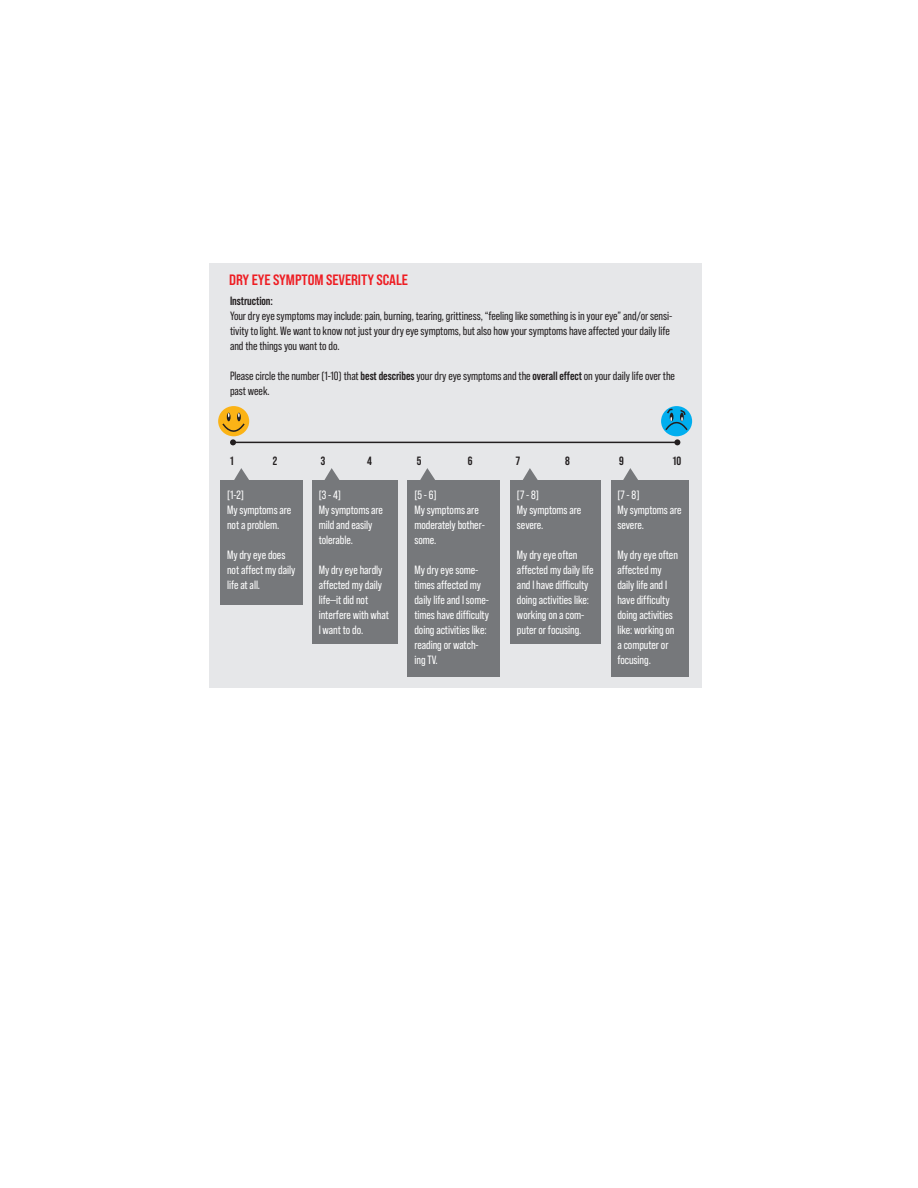
<style>
.page{position:relative;width:918px;height:1188px;background:#fff}
.page>*{position:absolute;margin:0;border:0;box-sizing:border-box;transform-origin:0 0}
.table_section_header{font:15px "Bebas Neue Pro Sm E Bd";letter-spacing:-.005em;color:#ee1d23}
.feature_sidebar_text{font:12px/15px "Bebas Neue Pro";letter-spacing:-.005em;color:#fff}
.feature_sidebar_text-2{font:12px/15px "Bebas Neue Pro";letter-spacing:-.005em;color:#231f20}
.feature_sidebar_text-3{font:700 12px "Bebas Neue Pro";letter-spacing:-.005em;color:#231f20}
.s1{font-weight:700}
</style>
<div class="page">
<div style="left:209px;top:263px;width:493px;height:424px;background:#e6e7e9"></div>
<hr style="left:233px;top:442px;width:444px;height:1px;background:#231f20">
<svg style="left:674px;top:439px;width:6px;height:6px"></svg>
<div style="left:220px;top:480px;width:82px;height:125px;background:#76787b"></div>
<svg style="left:234px;top:468px;width:15px;height:12px"></svg>
<div style="left:312px;top:480px;width:85px;height:164px;background:#76787b"></div>
<svg style="left:324px;top:468px;width:16px;height:12px"></svg>
<div style="left:510px;top:480px;width:91px;height:164px;background:#76787b"></div>
<svg style="left:523px;top:468px;width:15px;height:12px"></svg>
<div style="left:611px;top:480px;width:77px;height:197px;background:#76787b"></div>
<svg style="left:623px;top:468px;width:15px;height:12px"></svg>
<div style="left:408px;top:480px;width:92px;height:197px;background:#76787b"></div>
<svg style="left:420px;top:468px;width:15px;height:12px"></svg>
<div style="left:218px;top:406px;width:31px;height:30px;background:#fbb316;border-radius:50%"></div>
<div style="left:661px;top:406px;width:31px;height:30px;background:#00aeef;border-radius:50%"></div>
<svg style="left:222px;top:413px;width:24px;height:32px"></svg>
<svg style="left:664px;top:408px;width:25px;height:24px"></svg>
<p class="table_section_header" style="left:229px;top:271px;width:180px">DRY EYE SYMPTOM SEVERITY SCALE</p>
<p class="feature_sidebar_text-3" style="left:230px;top:294px;width:44px">Instruction:</p>
<p class="feature_sidebar_text-2" style="left:230px;top:308px;width:444px">Your dry eye symptoms may include: pain, burning, tearing, grittiness, “feeling like something is in your eye” and/or sensi&shy;tivity to light. We want to know not just your dry eye symptoms, but also how your symptoms have affected your daily life and the things you want to do.</p>
<p class="feature_sidebar_text-2" style="left:230px;top:368px;width:447px">Please circle the number (1-10) that <span class="s1">best describes</span> your dry eye symptoms and the <span class="s1">overall effect</span> on your daily life over the past week.</p>
<p class="feature_sidebar_text-3" style="left:230px;top:454px;width:5px">1</p>
<p class="feature_sidebar_text-3" style="left:273px;top:454px;width:6px">2</p>
<p class="feature_sidebar_text-3" style="left:321px;top:454px;width:6px">3</p>
<p class="feature_sidebar_text-3" style="left:367px;top:454px;width:6px">4</p>
<p class="feature_sidebar_text-3" style="left:417px;top:454px;width:6px">5</p>
<p class="feature_sidebar_text-3" style="left:468px;top:454px;width:6px">6</p>
<p class="feature_sidebar_text-3" style="left:516px;top:454px;width:6px">7</p>
<p class="feature_sidebar_text-3" style="left:565px;top:454px;width:6px">8</p>
<p class="feature_sidebar_text-3" style="left:619px;top:454px;width:6px">9</p>
<p class="feature_sidebar_text-3" style="left:673px;top:454px;width:10px">10</p>
<p class="feature_sidebar_text" style="left:227px;top:487px;width:19px">[1-2]</p>
<p class="feature_sidebar_text" style="left:227px;top:502px;width:66px">My symptoms are not a problem.</p>
<p class="feature_sidebar_text" style="left:227px;top:547px;width:70px">My dry eye does not affect my daily life at all.</p>
<p class="feature_sidebar_text" style="left:319px;top:487px;width:24px">[3 - 4]</p>
<p class="feature_sidebar_text" style="left:319px;top:502px;width:66px">My symptoms are mild and easily tolerable.</p>
<p class="feature_sidebar_text" style="left:319px;top:562px;width:72px">My dry eye hardly affected my daily life—it did not interfere with what<br>I want to do.</p>
<p class="feature_sidebar_text" style="left:414px;top:487px;width:24px">[5 - 6]</p>
<p class="feature_sidebar_text" style="left:414px;top:502px;width:72px">My symptoms are moderately bother&shy;some.</p>
<p class="feature_sidebar_text" style="left:414px;top:562px;width:76px">My dry eye some&shy;times affected my daily life and I some&shy;times have difficulty doing activities like: reading or watch&shy;ing TV.</p>
<p class="feature_sidebar_text" style="left:517px;top:487px;width:24px">[7 - 8]</p>
<p class="feature_sidebar_text" style="left:517px;top:502px;width:66px">My symptoms are severe.</p>
<p class="feature_sidebar_text" style="left:517px;top:547px;width:78px">My dry eye often affected my daily life and I have difficulty doing activities like: working on a com&shy;puter or focusing.</p>
<p class="feature_sidebar_text" style="left:617px;top:487px;width:24px">[7 - 8]</p>
<p class="feature_sidebar_text" style="left:617px;top:502px;width:66px">My symptoms are severe.</p>
<p class="feature_sidebar_text" style="left:617px;top:547px;width:62px">My dry eye often affected my daily life and I have difficulty doing activities like: working on a computer or focusing.</p>
</div>
